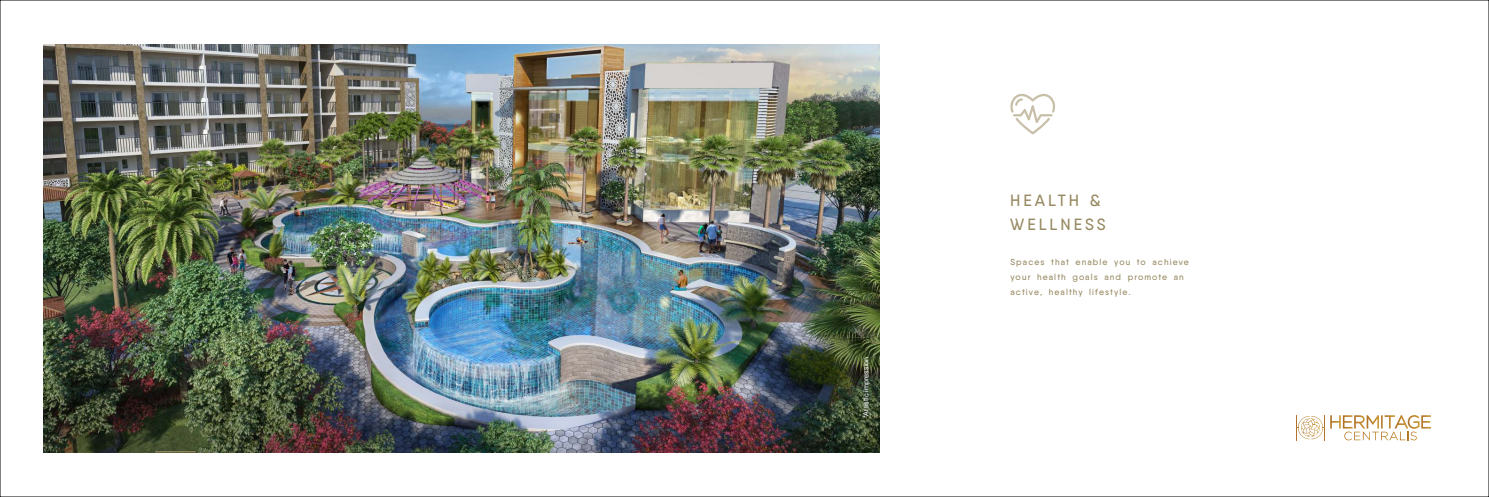
<style>
.page{position:relative;width:1489px;height:497px;background:#fff}
.page>*{position:absolute;margin:0;border:0;box-sizing:border-box;transform-origin:0 0}
.t1{font:500 16.25px/23.8px "Qanelas";letter-spacing:.18em;color:#978961}
.t2{font:500 8.75px/15px "Qanelas";letter-spacing:.125em;color:#978961}
.t3{font:7.25px "Arial";color:#fff}
</style>
<div class="page">
<img style="left:44px;top:44px;width:835px;height:408px">
<hr style="left:155px;top:450px;width:41px;height:2px;background:#978961">
<svg style="left:1010px;top:94px;width:45px;height:40px"></svg>
<svg style="left:1296px;top:415px;width:134px;height:25px"></svg>
<p class="t3" style="left:863px;top:418px;width:63px;rotate:-90deg">*Artistic impression</p>
<h1 class="t1" style="left:1010px;top:189px;width:97px">HEALTH &amp;<br>WELLNESS</h1>
<p class="t2" style="left:1010px;top:254px;width:180px">Spaces that enable you to achieve your health goals and promote an active, healthy lifestyle.</p>
</div>
